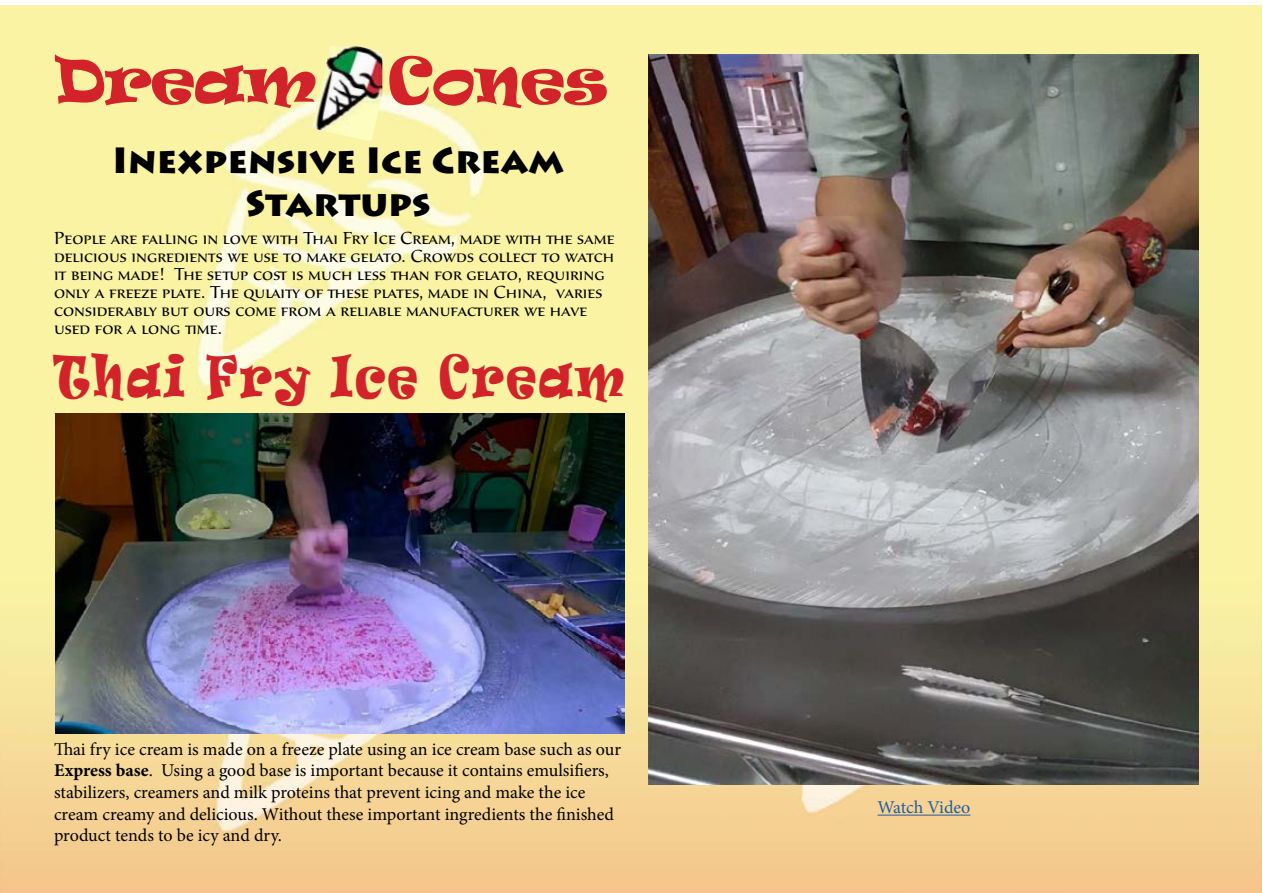
<style>
.page{position:relative;width:1263px;height:893px;background:#fff}
.page>*{position:absolute;margin:0;border:0;box-sizing:border-box;transform-origin:0 0}
.t1{font:60px "Ravie";color:#d2232a}
.t2{font:54px "Ravie";letter-spacing:.075em;color:#d2232a;scale:.75 1}
.t3{font:900 36px/43.2px "Lithos Pro";color:#000;text-align:center}
.t4{font:18px/18px "Sava Pro";color:#000}
.t5{font:18px/21.6px "Minion Pro";color:#000}
.t6{font:18px "Minion Pro";letter-spacing:-.005em;color:#215e9e}
.s1{font-weight:700}
</style>
<div class="page">
<img style="left:0;top:5px;width:1261px;height:888px">
<img style="left:312px;top:46px;width:70px;height:94px">
<img style="left:56px;top:414px;width:568px;height:319px">
<img style="left:649px;top:54px;width:549px;height:730px">
<hr style="left:877px;top:815px;width:93px;height:1px;background:#215e9e">
<h1 class="t1" style="left:54px;top:39px;width:556px">Dream Cones</h1>
<h3 class="t3" style="left:112px;top:140px;width:454px">Inexpensive Ice Cream<br>Startups</h3>
<p class="t4" style="left:54px;top:229px;width:562px">People are falling in love with Thai Fry Ice Cream, made with the same delicious ingredients we use to make gelato. Crowds collect to watch it being made! The setup cost is much less than for gelato, requiring only a freeze plate. The qulaity of these plates, made in China, varies considerably but ours come from a reliable manufacturer we have used for a long time.</p>
<h2 class="t2" style="left:54px;top:339px;width:761px">Thai Fry Ice Cream</h2>
<p class="t5" style="left:54px;top:738px;width:568px">Thai fry ice cream is made on a freeze plate using an ice cream base such as our <span class="s1">Express base</span>. Using a good base is important because it contains emulsifiers, stabilizers, creamers and milk proteins that prevent icing and make the ice cream creamy and delicious. Without these important ingredients the finished product tends to be icy and dry.</p>
<p class="t6" style="left:877px;top:795px;width:94px">Watch Video</p>
</div>
